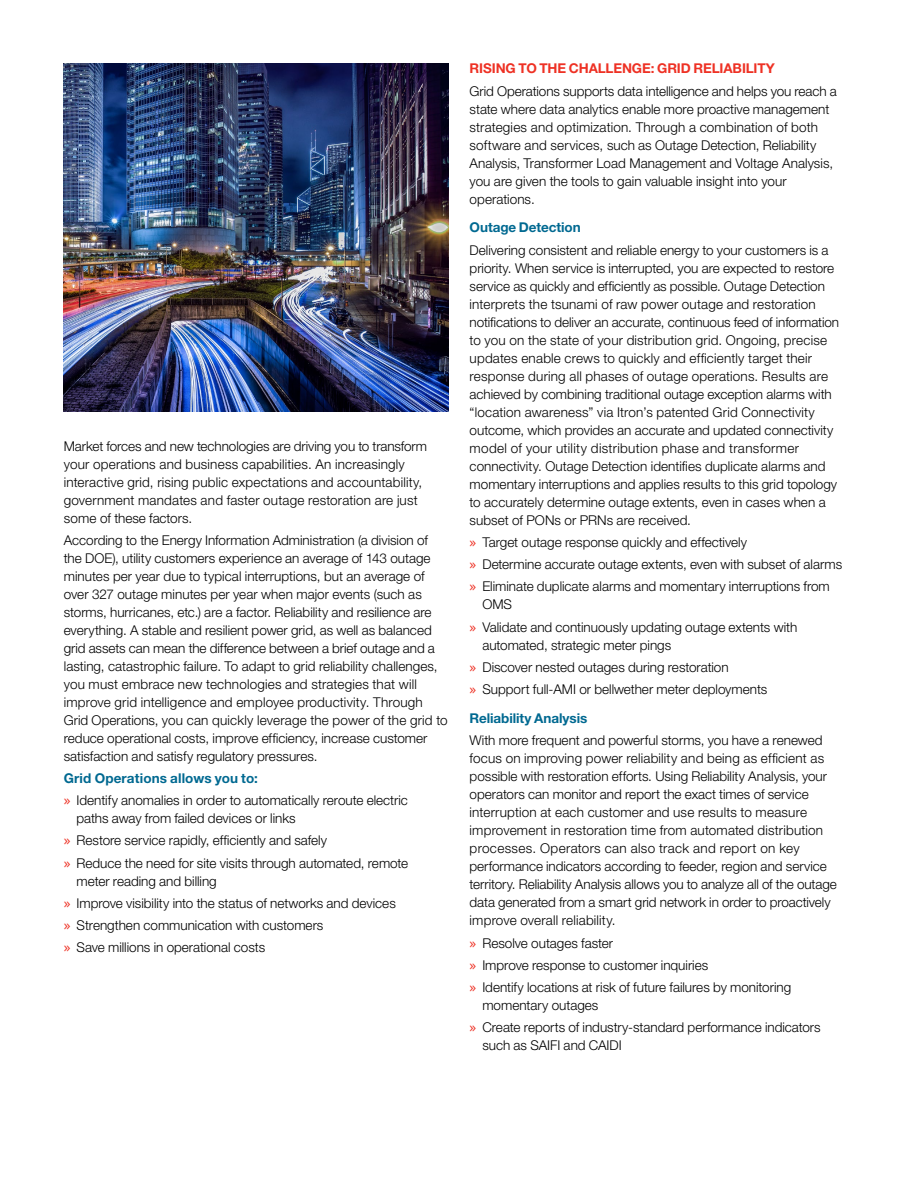
<style>
.page{position:relative;width:918px;height:1188px;background:#fff}
.page>*{position:absolute;margin:0;border:0;box-sizing:border-box;transform-origin:0 0}
.t1{font:300 13.5px/18px "Helvetica Neue LT Std";color:#000}
.t2{font:700 13.5px "Helvetica Neue LT Std";letter-spacing:-.01em;color:#ee3124}
.t3{font:700 13.5px "Helvetica Neue LT Std";letter-spacing:-.005em;color:#006991}
.s1{font-weight:700;color:#006991}
.s2{font-family:"Lucida Grande";font-weight:400;color:#ee3124}
</style>
<div class="page">
<img style="left:64px;top:64px;width:384px;height:347px">
<p class="t1" style="left:64px;top:436px;width:365px">Market forces and new technologies are driving you to transform your operations and business capabilities. An increasingly interactive grid, rising public expectations and accountability, government mandates and faster outage restoration are just some of these factors.</p>
<p class="t1" style="left:64px;top:531px;width:385px">According to the Energy Information Administration (a division of the DOE), utility customers experience an average of 143 outage minutes per year due to typical interruptions, but an average of over 327 outage minutes per year when major events (such as storms, hurricanes, etc.) are a factor. Reliability and resilience are everything. A stable and resilient power grid, as well as balanced grid assets can mean the difference between a brief outage and a lasting, catastrophic failure. To adapt to grid reliability challenges, you must embrace new technologies and strategies that will improve grid intelligence and employee productivity. Through Grid Operations, you can quickly leverage the power of the grid to reduce operational costs, improve efficiency, increase customer satisfaction and satisfy regulatory pressures.</p>
<p class="t1" style="left:64px;top:767px;width:346px;line-height:22.2px"><span class="s1">Grid Operations allows you to:<br></span><span class="s2">»</span> Identify anomalies in order to automatically reroute electric</p>
<p class="t1" style="left:64px;top:807px;width:346px;line-height:22.2px;text-indent:13px">paths away from failed devices or links<br><span class="s2">»</span> Restore service rapidly, efficiently and safely<br><span class="s2">»</span> Reduce the need for site visits through automated, remote</p>
<p class="t1" style="left:64px;top:870px;width:334px;line-height:22.2px;text-indent:13px">meter reading and billing<br><span class="s2">»</span> Improve visibility into the status of networks and devices <span class="s2">»</span> Strengthen communication with customers<br><span class="s2">»</span> Save millions in operational costs</p>
<p class="t2" style="left:470px;top:60px;width:307px">RISING TO THE CHALLENGE: GRID RELIABILITY</p>
<p class="t1" style="left:470px;top:81px;width:369px">Grid Operations supports data intelligence and helps you reach a state where data analytics enable more proactive management strategies and optimization. Through a combination of both software and services, such as Outage Detection, Reliability Analysis, Transformer Load Management and Voltage Analysis, you are given the tools to gain valuable insight into your operations.</p>
<p class="t3" style="left:470px;top:219px;width:113px">Outage Detection</p>
<p class="t1" style="left:470px;top:241px;width:371px">Delivering consistent and reliable energy to your customers is a priority. When service is interrupted, you are expected to restore service as quickly and efficiently as possible. Outage Detection interprets the tsunami of raw power outage and restoration notifications to deliver an accurate, continuous feed of information to you on the state of your distribution grid. Ongoing, precise updates enable crews to quickly and efficiently target their response during all phases of outage operations. Results are achieved by combining traditional outage exception alarms with “location awareness” via Itron’s patented Grid Connectivity outcome, which provides an accurate and updated connectivity model of your utility distribution phase and transformer connectivity. Outage Detection identifies duplicate alarms and momentary interruptions and applies results to this grid topology to accurately determine outage extents, even in cases when a subset of PONs or PRNs are received.</p>
<p class="t1" style="left:470px;top:531px;width:374px;line-height:22.2px"><span class="s2">»</span> Target outage response quickly and effectively<br><span class="s2">»</span> Determine accurate outage extents, even with subset of alarms <span class="s2">»</span> Eliminate duplicate alarms and momentary interruptions from</p>
<p class="t1" style="left:470px;top:593px;width:329px;line-height:22.2px;text-indent:13px">OMS<br><span class="s2">»</span> Validate and continuously updating outage extents with</p>
<p class="t1" style="left:470px;top:633px;width:299px;line-height:22.2px;text-indent:13px">automated, strategic meter pings<br><span class="s2">»</span> Discover nested outages during restoration<br><span class="s2">»</span> Support full-AMI or bellwether meter deployments</p>
<p class="t3" style="left:470px;top:710px;width:119px">Reliability Analysis</p>
<p class="t1" style="left:470px;top:731px;width:369px">With more frequent and powerful storms, you have a renewed focus on improving power reliability and being as efficient as possible with restoration efforts. Using Reliability Analysis, your operators can monitor and report the exact times of service interruption at each customer and use results to measure improvement in restoration time from automated distribution processes. Operators can also track and report on key performance indicators according to feeder, region and service territory. Reliability Analysis allows you to analyze all of the outage data generated from a smart grid network in order to proactively improve overall reliability.</p>
<p class="t1" style="left:470px;top:931px;width:323px;line-height:22.2px"><span class="s2">»</span> Resolve outages faster<br><span class="s2">»</span> Improve response to customer inquiries<br><span class="s2">»</span> Identify locations at risk of future failures by monitoring</p>
<p class="t1" style="left:470px;top:994px;width:353px;line-height:22.2px;text-indent:13px">momentary outages<br><span class="s2">»</span> Create reports of industry-standard performance indicators</p>
<p class="t1" style="left:482px;top:1036px;width:141px">such as SAIFI and CAIDI</p>
</div>
